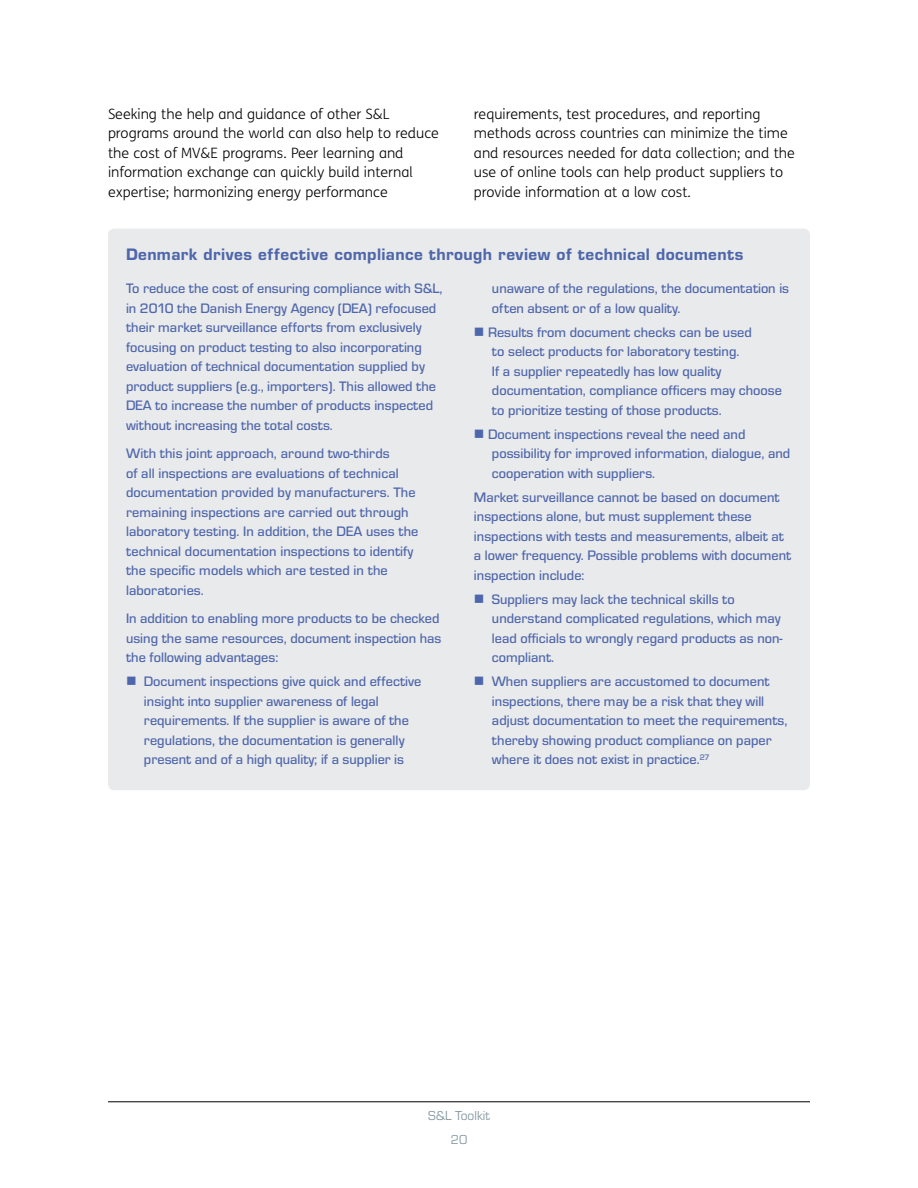
<style>
.page{position:relative;width:918px;height:1188px;background:#fff}
.page>*{position:absolute;margin:0;border:0;box-sizing:border-box;transform-origin:0 0}
.t1{font:17.25px "Eurostile T Heav";letter-spacing:.025em;color:#4e66ab}
.t2{font:500 14.25px/19.5px "Eurostile T";color:#4e66ab}
.t3{font:300 14.25px/19.5px "FS Me";color:#000}
.t4{font:13.5px/23.7px "Eurostile T";color:#899ba4;text-align:center}
</style>
<div class="page">
<hr style="left:108px;top:1102px;width:702px;height:1px;background:#000">
<div style="left:108px;top:229px;width:702px;height:561px;background:#e9eaeb;border-radius:6px"></div>
<p class="t3" style="left:108px;top:104px;width:332px">Seeking the help and guidance of other S&amp;L programs around the world can also help to reduce the cost of MV&amp;E programs. Peer learning and information exchange can quickly build internal expertise; harmonizing energy performance</p>
<p class="t3" style="left:474px;top:104px;width:322px">requirements, test procedures, and reporting methods across countries can minimize the time and resources needed for data collection; and the use of online tools can help product suppliers to provide information at a low cost.</p>
<p class="t1" style="left:126px;top:245px;width:619px">Denmark drives effective compliance through review of technical documents</p>
<p class="t2" style="left:126px;top:279px;width:318px">To reduce the cost of ensuring compliance with S&amp;L, in 2010 the Danish Energy Agency (DEA) refocused their market surveillance efforts from exclusively focusing on product testing to also incorporating evaluation of technical documentation supplied by product suppliers (e.g., importers). This allowed the DEA to increase the number of products inspected without increasing the total costs.</p>
<p class="t2" style="left:126px;top:444px;width:294px">With this joint approach, around two-thirds<br>of all inspections are evaluations of technical documentation provided by manufacturers. The remaining inspections are carried out through laboratory testing. In addition, the DEA uses the technical documentation inspections to identify the specific models which are tested in the laboratories.</p>
<p class="t2" style="left:126px;top:609px;width:317px">In addition to enabling more products to be checked using the same resources, document inspection has the following advantages:</p>
<p class="t2" style="left:144px;top:672px;width:279px;text-indent:-18px">■ Document inspections give quick and effective insight into supplier awareness of legal requirements. If the supplier is aware of the regulations, the documentation is generally present and of a high quality; if a supplier is</p>
<p class="t2" style="left:492px;top:279px;width:299px">unaware of the regulations, the documentation is often absent or of a low quality.</p>
<p class="t2" style="left:492px;top:322px;width:291px;text-indent:-18px">■ Results from document checks can be used<br>to select products for laboratory testing.<br>If a supplier repeatedly has low quality documentation, compliance officers may choose to prioritize testing of those products.</p>
<p class="t2" style="left:492px;top:424px;width:300px;text-indent:-18px">■ Document inspections reveal the need and possibility for improved information, dialogue, and cooperation with suppliers.</p>
<p class="t2" style="left:474px;top:487px;width:319px">Market surveillance cannot be based on document inspections alone, but must supplement these inspections with tests and measurements, albeit at a lower frequency. Possible problems with document inspection include:</p>
<p class="t2" style="left:492px;top:589px;width:292px;text-indent:-18px">■ Suppliers may lack the technical skills to understand complicated regulations, which may lead officials to wrongly regard products as non&shy;compliant.</p>
<p class="t2" style="left:492px;top:672px;width:297px;text-indent:-18px">■ When suppliers are accustomed to document inspections, there may be a risk that they will adjust documentation to meet the requirements, thereby showing product compliance on paper where it does not exist in practice.<sup>27</sup></p>
<p class="t4" style="left:428px;top:1104px;width:63px">S&amp;L Toolkit<br>20</p>
</div>
